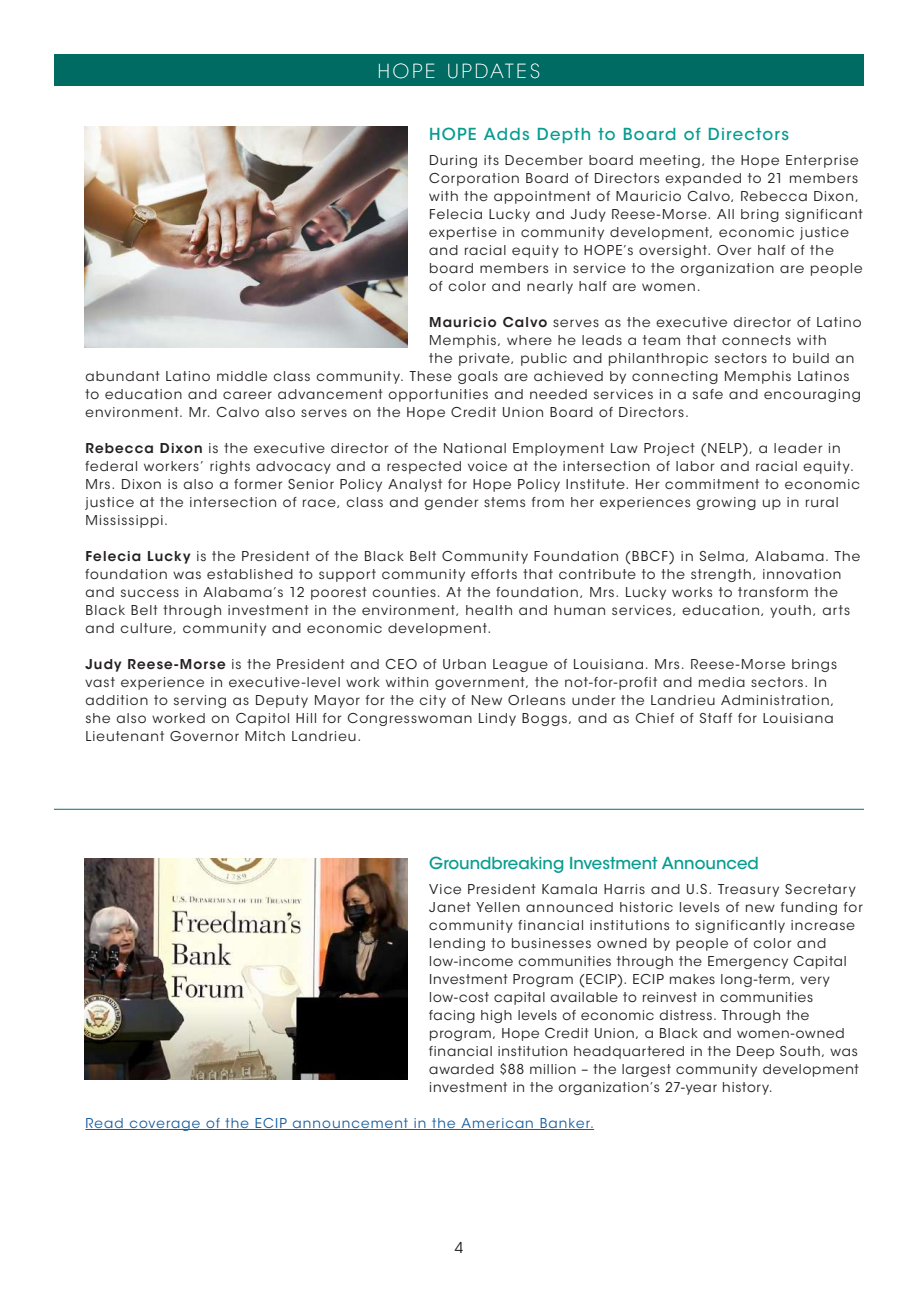
<style>
.page{position:relative;width:918px;height:1296px;background:#fff}
.page>*{position:absolute;margin:0;border:0;box-sizing:border-box;transform-origin:0 0}
.t1{font:200 19.2px "ITC Avant Garde Std";letter-spacing:.16em;color:#fff}
.t2{font:500 16.5px "ITC Avant Garde Std";color:#069c90}
.t3{font:500 16.5px "ITC Avant Garde Std";letter-spacing:.075em;color:#069c90}
.t4{font:15px "ITC Avant Garde Std";color:#231f20}
.t5{font:13.5px/18px "ITC Avant Garde Std";letter-spacing:.08em;color:#231f20}
.t6{font:13.5px/18px "ITC Avant Garde Std";letter-spacing:.06em;color:#231f20}
.t7{font:13.5px "ITC Avant Garde Std";letter-spacing:.08em;color:#175d9e}
.s1{font-weight:600}
</style>
<div class="page">
<div style="left:54px;top:54px;width:810px;height:31px;background:#006b63"></div>
<img style="left:84px;top:127px;width:323px;height:221px">
<hr style="left:85px;top:1129px;width:509px;height:1px;background:#175d9e">
<img style="left:84px;top:859px;width:323px;height:221px">
<hr style="left:54px;top:809px;width:810px;height:1px;background:#00736a">
<h1 class="t1" style="left:378px;top:59px;width:164px">HOPE UPDATES</h1>
<p class="t3" style="left:429px;top:124px;width:361px">HOPE Adds Depth to Board of Directors</p>
<p class="t5" style="left:429px;top:151px;width:435px">During its December board meeting, the Hope Enterprise Corporation Board of Directors expanded to 21 members with the appointment of Mauricio Calvo, Rebecca Dixon, Felecia Lucky and Judy Reese-Morse. All bring significant expertise in community development, economic justice and racial equity to HOPE’s oversight. Over half of the board members in service to the organization are people of color and nearly half are women.</p>
<p class="t5" style="left:429px;top:313px;width:434px"><span class="s1">Mauricio Calvo</span> serves as the executive director of Latino</p>
<p class="t5" style="left:429px;top:331px;width:399px">Memphis, where he leads a team that connects with</p>
<p class="t5" style="left:429px;top:349px;width:427px">the private, public and philanthropic sectors to build an</p>
<p class="t5" style="left:85px;top:367px;width:766px">abundant Latino middle class community. These goals are achieved by connecting Memphis Latinos</p>
<p class="t5" style="left:85px;top:385px;width:777px">to education and career advancement opportunities and needed services in a safe and encouraging</p>
<p class="t5" style="left:85px;top:403px;width:605px">environment. Mr. Calvo also serves on the Hope Credit Union Board of Directors.</p>
<p class="t5" style="left:85px;top:439px;width:776px"><span class="s1">Rebecca Dixon</span> is the executive director of the National Employment Law Project (NELP), a leader in federal workers’ rights advocacy and a respected voice at the intersection of labor and racial equity.<br>Mrs. Dixon is also a former Senior Policy Analyst for Hope Policy Institute. Her commitment to economic justice at the intersection of race, class and gender stems from her experiences growing up in rural Mississippi.</p>
<p class="t5" style="left:85px;top:547px;width:776px"><span class="s1">Felecia Lucky</span> is the President of the Black Belt Community Foundation (BBCF) in Selma, Alabama. The foundation was established to support community efforts that contribute to the strength, innovation and success in Alabama’s 12 poorest counties. At the foundation, Mrs. Lucky works to transform the Black Belt through investment in the environment, health and human services, education, youth, arts and culture, community and economic development.</p>
<p class="t5" style="left:85px;top:655px;width:753px"><span class="s1">Judy Reese-Morse</span> is the President and CEO of Urban League of Louisiana. Mrs. Reese-Morse brings vast experience in executive-level work within government, the not-for-profit and media sectors. In addition to serving as Deputy Mayor for the city of New Orleans under the Landrieu Administration, she also worked on Capitol Hill for Congresswoman Lindy Boggs, and as Chief of Staff for Louisiana Lieutenant Governor Mitch Landrieu.</p>
<p class="t2" style="left:429px;top:853px;width:331px">Groundbreaking Investment Announced</p>
<p class="t6" style="left:429px;top:880px;width:435px">Vice President Kamala Harris and U.S. Treasury Secretary Janet Yellen announced historic levels of new funding for community financial institutions to significantly increase lending to businesses owned by people of color and low-income communities through the Emergency Capital Investment Program (ECIP). ECIP makes long-term, very low-cost capital available to reinvest in communities<br>facing high levels of economic distress. Through the program, Hope Credit Union, a Black and women-owned financial institution headquartered in the Deep South, was awarded $88 million – the largest community development investment in the organization’s 27-year history.</p>
<p class="t7" style="left:85px;top:1115px;width:510px">Read coverage of the ECIP announcement in the American Banker.</p>
<p class="t4" style="left:455px;top:1239px;width:10px">4</p>
</div>
